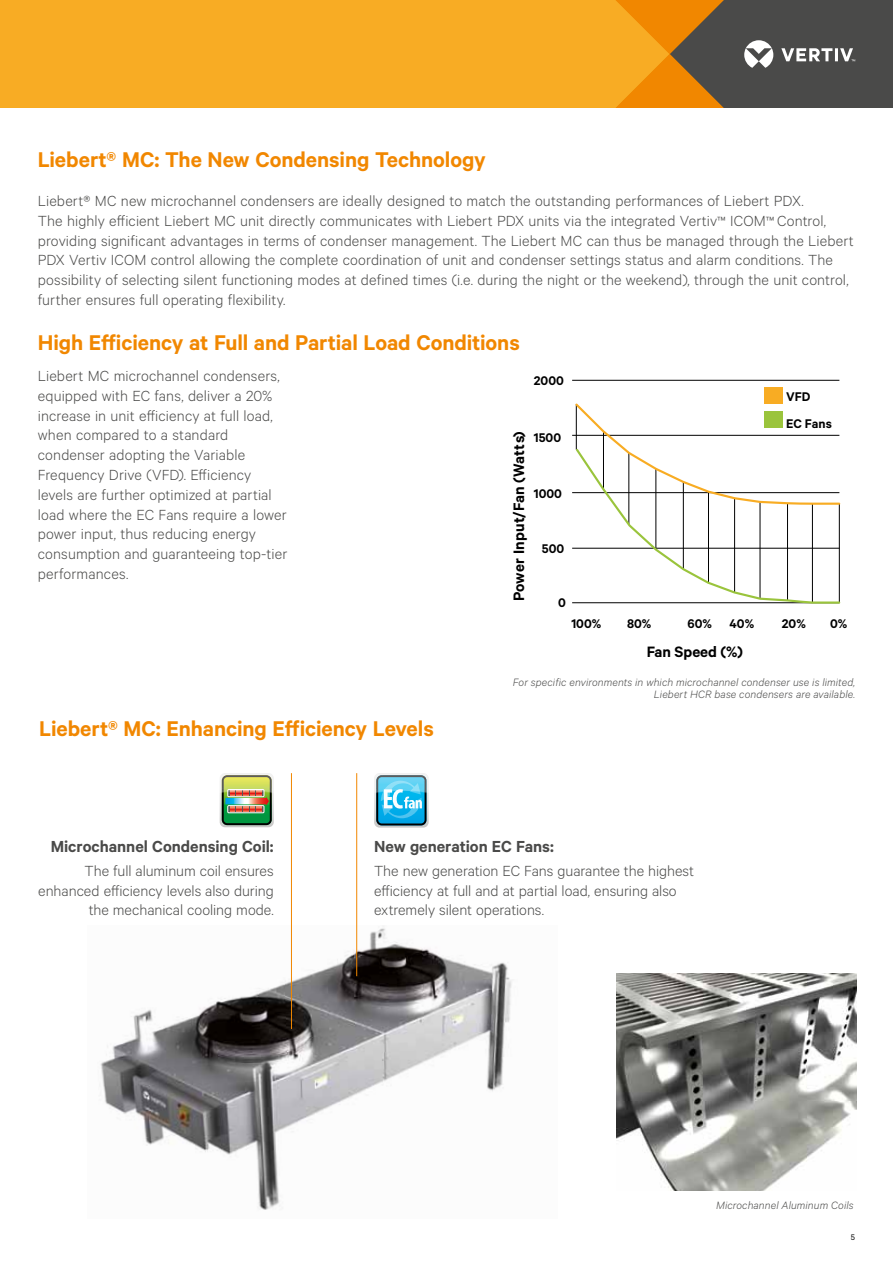
<style>
.page{position:relative;width:893px;height:1263px;background:#fff}
.page>*{position:absolute;margin:0;border:0;box-sizing:border-box;transform-origin:0 0}
.t1{font:600 24px "Calibre";letter-spacing:-.005em;color:#f18700}
.t2{font:600 18px "Calibre";color:#4a4a49}
.t3{font:600 17.1px "Calibre";letter-spacing:.005em;color:#000}
.t4{font:600 16.95px "Calibre";color:#000}
.t5{font:300 16.5px/19.8px "Calibre";letter-spacing:.005em;color:#4a4a49}
.t6{font:600 14.1px/26.8px "Calibre";color:#000}
.t7{font:italic 300 12px/12px "Calibre";letter-spacing:.01em;color:#4a4a49;text-align:right}
.t8{font:9px "Calibre";color:#000}
.s1{font-size:15px}
</style>
<div class="page">
<div style="left:0;top:0;width:616px;height:108px;background:#f8ac24"></div>
<svg style="left:616px;top:0;width:277px;height:108px;background:#80643c"></svg>
<hr style="left:572px;top:548px;width:267px;height:1px;background:#000">
<hr style="left:572px;top:602px;width:267px;height:1px;background:#000">
<hr style="left:572px;top:492px;width:267px;height:1px;background:#000">
<hr style="left:572px;top:435px;width:267px;height:1px;background:#000">
<hr style="left:572px;top:380px;width:267px;height:1px;background:#000">
<div style="left:764px;top:387px;width:19px;height:17px;background:#f8ac23"></div>
<svg style="left:573px;top:403px;width:268px;height:201px"></svg>
<img style="left:100px;top:926px;width:412px;height:284px">
<svg style="left:374px;top:773px;width:55px;height:55px;background:#60b8d6"></svg>
<svg style="left:220px;top:806px;width:54px;height:21px"></svg>
<img style="left:220px;top:773px;width:54px;height:33px">
<hr style="left:291px;top:773px;width:1px;height:256px;background:#f18700">
<hr style="left:356px;top:773px;width:1px;height:203px;background:#f18700">
<img style="left:617px;top:973px;width:240px;height:217px">
<h1 class="t1" style="left:38px;top:145px;width:450px">Liebert® MC: The New Condensing Technology</h1>
<p class="t5" style="left:38px;top:190px;width:817px">Liebert® MC new microchannel condensers are ideally designed to match the outstanding performances of Liebert PDX.<br>The highly efficient Liebert MC unit directly communicates with Liebert PDX units via the integrated Vertiv<span class="s1">™</span> ICOM<span class="s1">™</span> Control, providing significant advantages in terms of condenser management. The Liebert MC can thus be managed through the Liebert PDX Vertiv ICOM control allowing the complete coordination of unit and condenser settings status and alarm conditions. The possibility of selecting silent functioning modes at defined times (i.e. during the night or the weekend), through the unit control, further ensures full operating flexibility.</p>
<h1 class="t1" style="left:38px;top:329px;width:484px">High Efficiency at Full and Partial Load Conditions</h1>
<p class="t5" style="left:38px;top:365px;width:251px">Liebert MC microchannel condensers, equipped with EC fans, deliver a 20% increase in unit efficiency at full load, when compared to a standard condenser adopting the Variable Frequency Drive (VFD). Efficiency levels are further optimized at partial load where the EC Fans require a lower power input, thus reducing energy consumption and guaranteeing top-tier performances.</p>
<p class="t6" style="left:558px;top:589px;width:9px">0</p>
<p class="t6" style="left:571px;top:610px;width:31px">100%</p>
<p class="t6" style="left:627px;top:610px;width:26px">80%</p>
<p class="t6" style="left:688px;top:610px;width:68px">60% 40%</p>
<p class="t6" style="left:782px;top:610px;width:26px">20%</p>
<p class="t6" style="left:830px;top:610px;width:19px">0%</p>
<p class="t6" style="left:534px;top:367px;width:32px">2000</p>
<p class="t6" style="left:786px;top:383px;width:47px">VFD<br>EC Fans</p>
<p class="t3" style="left:509px;top:601px;width:172px;rotate:-90deg">Power Input/Fan (Watts)</p>
<p class="t6" style="left:534px;top:424px;width:29px">1500</p>
<p class="t6" style="left:534px;top:480px;width:30px">1000</p>
<p class="t6" style="left:542px;top:535px;width:24px">500</p>
<p class="t4" style="left:647px;top:642px;width:98px">Fan Speed (%)</p>
<h1 class="t1" style="left:39px;top:714px;width:396px">Liebert® MC: Enhancing Efficiency Levels</h1>
<p class="t7" style="left:513px;top:675px;width:344px">For specific environments in which microchannel condenser use is limited,<br>Liebert HCR base condensers are available.</p>
<p class="t2" style="left:51px;top:835px;width:225px">Microchannel Condensing Coil:</p>
<p class="t5" style="left:38px;top:860px;width:237px;text-align:right">The full aluminum coil ensures enhanced efficiency levels also during the mechanical cooling mode.</p>
<p class="t2" style="left:374px;top:835px;width:181px">New generation EC Fans:</p>
<p class="t5" style="left:374px;top:860px;width:322px">The new generation EC Fans guarantee the highest efficiency at full and at partial load, ensuring also extremely silent operations.</p>
<p class="t7" style="left:716px;top:1198px;width:139px">Microchannel Aluminum Coils</p>
<p class="t8" style="left:851px;top:1232px;width:6px">5</p>
</div>
